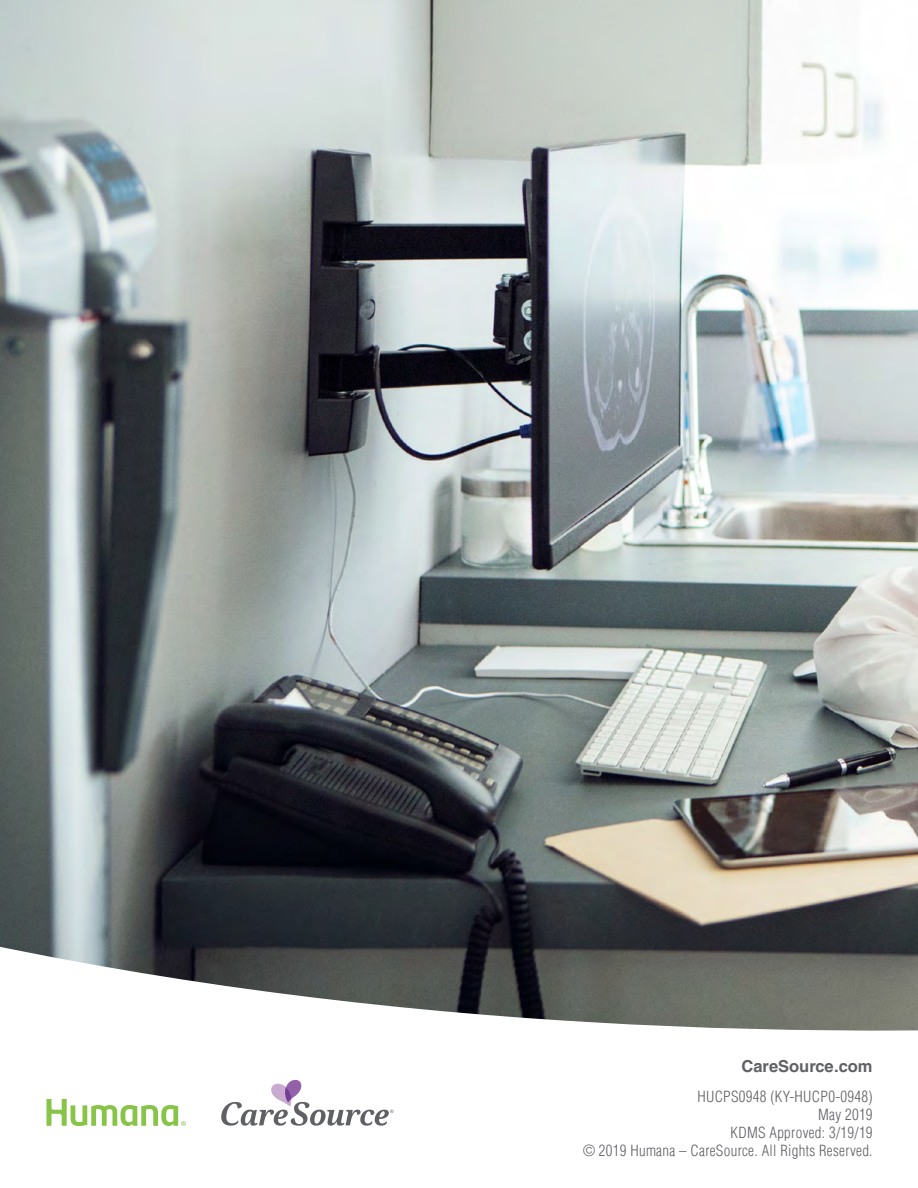
<style>
.page{position:relative;width:918px;height:1188px;background:#fff}
.page>*{position:absolute;margin:0;border:0;box-sizing:border-box;transform-origin:0 0}
.t1{font:700 16.5px "Helvetica LT Pro";color:#606165}
.t2{font:300 condensed 15px/18px "Helvetica LT Pro";letter-spacing:.02em;color:#606165;text-align:right}
.t3{font:700 condensed 15px "Helvetica LT Pro";letter-spacing:.01em;color:#606165}
</style>
<div class="page">
<img style="left:0;top:0;width:918px;height:944px">
<svg style="left:0;top:944px;width:918px;height:182px"></svg>
<svg style="left:221px;top:1080px;width:172px;height:46px"></svg>
<svg style="left:47px;top:1099px;width:139px;height:27px"></svg>
<p class="t1" style="left:742px;top:1056px;width:133px">CareSource.com</p>
<p class="t2" style="left:583px;top:1087px;width:291px">HUCPS0948 (KY-HUCP0-0948)<br>May 2019<br>KDMS Approved: 3/19/19<br>© 2019 Humana – CareSource. All Rights Reserved.</p>
<p class="t3" style="left:761px;top:1146px;width:105px">CareSource.com</p>
</div>
